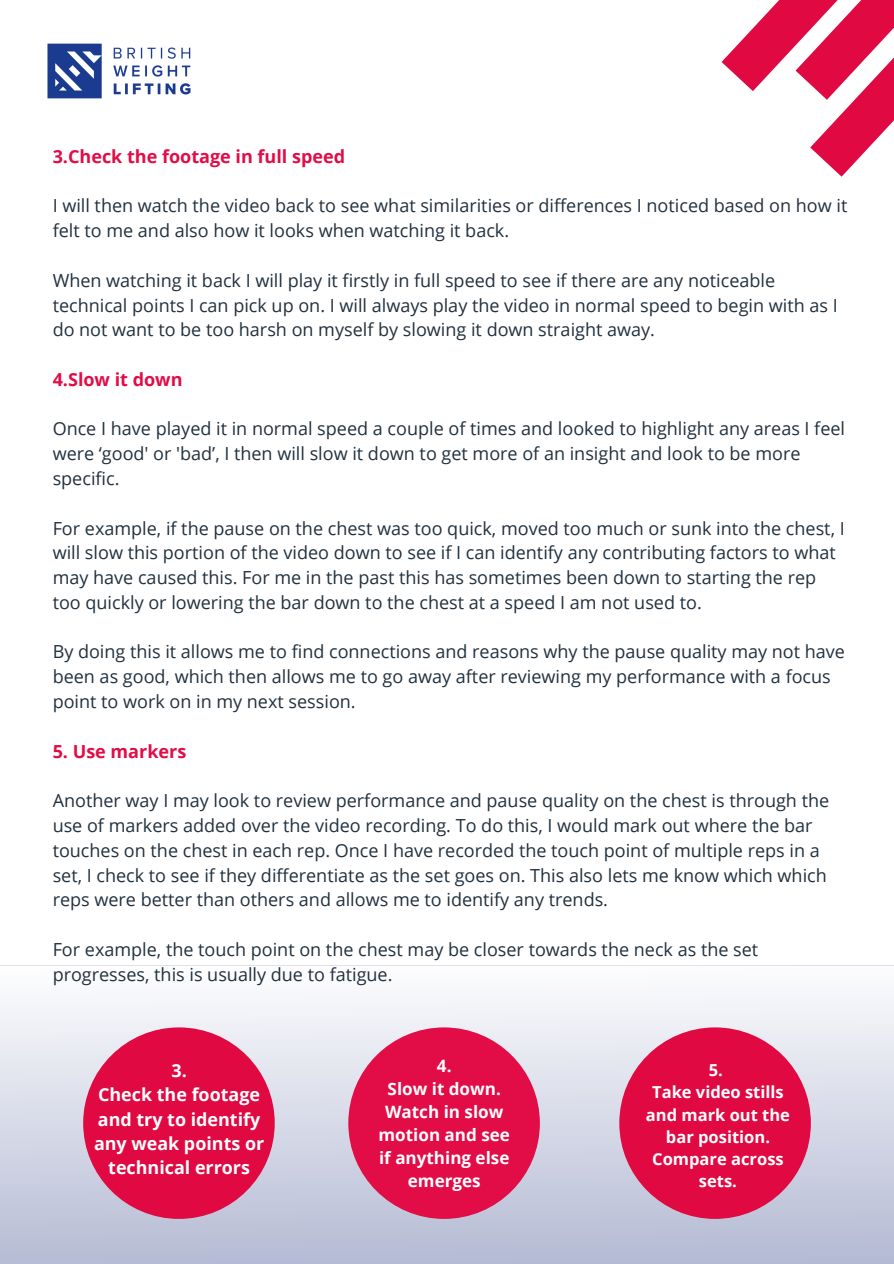
<style>
.page{position:relative;width:894px;height:1264px;background:#fff}
.page>*{position:absolute;margin:0;border:0;box-sizing:border-box;transform-origin:0 0}
.t1{font:18px/24.8px "Open Sans";color:#21313e}
.t2{font:700 18px "Open Sans";color:#e20c46}
.t3{font:700 17.85px/24.2px "Open Sans";color:#fff;text-align:center}
.t4{font:700 17.1px/23px "Open Sans";color:#fff;text-align:center}
.t5{font:700 16.5px/22.4px "Open Sans";color:#fff;text-align:center}
</style>
<div class="page">
<svg style="left:721px;top:0;width:172px;height:177px"></svg>
<img style="left:47px;top:43px;width:144px;height:56px">
<div style="left:0;top:965px;width:893px;height:298px;background:linear-gradient(to bottom,#fdfdfe,#b5b9d2)"></div>
<div style="left:83px;top:1027px;width:192px;height:191px;background:#e10942;border-radius:50%"></div>
<div style="left:348px;top:1027px;width:191px;height:191px;background:#e20c46;border-radius:50%"></div>
<div style="left:619px;top:1027px;width:191px;height:191px;background:#e10942;border-radius:50%"></div>
<p class="t2" style="left:53px;top:144px;width:294px">3.Check the footage in full speed</p>
<p class="t1" style="left:53px;top:193px;width:796px">I will then watch the video back to see what similarities or differences I noticed based on how it felt to me and also how it looks when watching it back.</p>
<p class="t1" style="left:53px;top:267px;width:786px">When watching it back I will play it firstly in full speed to see if there are any noticeable technical points I can pick up on. I will always play the video in normal speed to begin with as I do not want to be too harsh on myself by slowing it down straight away.</p>
<p class="t2" style="left:53px;top:366px;width:131px">4.Slow it down</p>
<p class="t1" style="left:53px;top:416px;width:793px">Once I have played it in normal speed a couple of times and looked to highlight any areas I feel were ‘good' or 'bad’, I then will slow it down to get more of an insight and look to be more specific.</p>
<p class="t1" style="left:53px;top:515px;width:793px">For example, if the pause on the chest was too quick, moved too much or sunk into the chest, I will slow this portion of the video down to see if I can identify any contributing factors to what may have caused this. For me in the past this has sometimes been down to starting the rep too quickly or lowering the bar down to the chest at a speed I am not used to.</p>
<p class="t1" style="left:53px;top:639px;width:793px">By doing this it allows me to find connections and reasons why the pause quality may not have been as good, which then allows me to go away after reviewing my performance with a focus point to work on in my next session.</p>
<p class="t2" style="left:53px;top:738px;width:135px">5. Use markers</p>
<p class="t1" style="left:53px;top:787px;width:777px">Another way I may look to review performance and pause quality on the chest is through the use of markers added over the video recording. To do this, I would mark out where the bar touches on the chest in each rep. Once I have recorded the touch point of multiple reps in a set, I check to see if they differentiate as the set goes on. This also lets me know which which reps were better than others and allows me to identify any trends.</p>
<p class="t1" style="left:53px;top:936px;width:707px">For example, the touch point on the chest may be closer towards the neck as the set progresses, this is usually due to fatigue.</p>
<p class="t3" style="left:171px;top:1058px;width:17px">3.</p>
<p class="t3" style="left:98px;top:1082px;width:163px">Check the footage</p>
<p class="t3" style="left:98px;top:1106px;width:164px">and try to identify</p>
<p class="t3" style="left:94px;top:1130px;width:172px">any weak points or technical errors</p>
<p class="t4" style="left:437px;top:1054px;width:16px">4.</p>
<p class="t4" style="left:387px;top:1077px;width:115px">Slow it down.</p>
<p class="t4" style="left:378px;top:1100px;width:133px">Watch in slow motion and see if anything else emerges</p>
<p class="t5" style="left:708px;top:1058px;width:16px">5.</p>
<p class="t5" style="left:645px;top:1080px;width:145px">Take video stills and mark out the bar position.<br>Compare across sets.</p>
</div>
